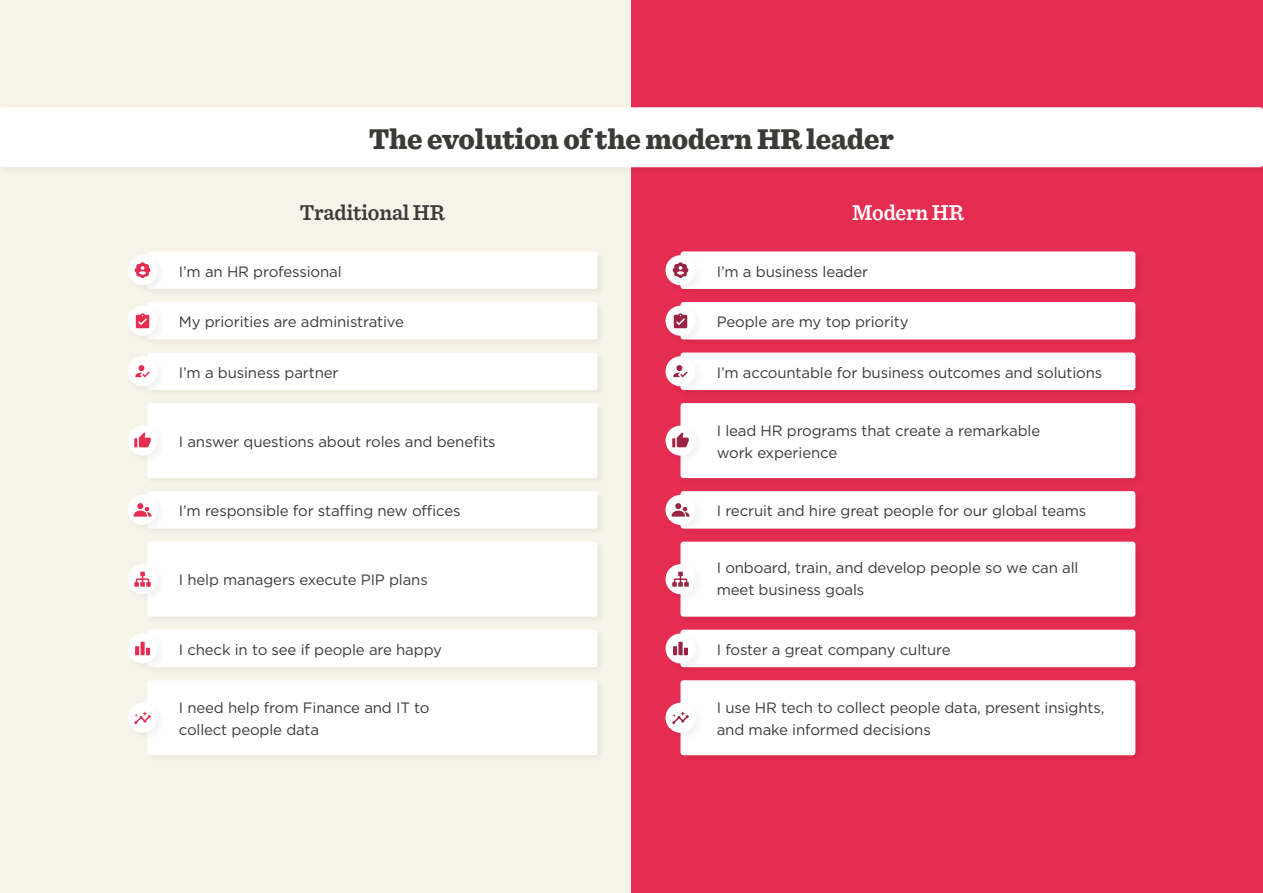
<style>
.page{position:relative;width:1263px;height:893px;background:#f6f3e8}
.page>*{position:absolute;margin:0;border:0;box-sizing:border-box;transform-origin:0 0}
.t1{font:900 30px "Sentinel";letter-spacing:-.01em;color:#3a3a37;scale:.95 1}
.t2{font:600 22.5px "Sentinel";letter-spacing:-.01em;color:#3a3a37;scale:.95 1}
.t3{font:600 22.5px "Sentinel";letter-spacing:-.01em;color:#fff;scale:.95 1}
.t4{font:15px/22.5px "Gotham HTF";letter-spacing:-.01em;color:#3a3a37}
</style>
<div class="page">
<div style="left:631px;top:0;width:632px;height:893px;background:#e52c51"></div>
<div style="left:145px;top:249px;width:461px;height:48px;background:#f2efe4"></div>
<div style="left:147px;top:251px;width:450px;height:38px;background:#fff;border-radius:3px"></div>
<div style="left:0;top:105px;width:1263px;height:71px;background:#000;opacity:.05"></div>
<div style="left:0;top:107px;width:1263px;height:60px;background:#fff;border-radius:3px"></div>
<div style="left:678px;top:249px;width:465px;height:48px;background:#e12b4f"></div>
<div style="left:680px;top:251px;width:455px;height:38px;background:#fff;border-radius:3px"></div>
<div style="left:678px;top:300px;width:465px;height:48px;background:#000;opacity:.05"></div>
<div style="left:680px;top:302px;width:455px;height:37px;background:#fff;border-radius:3px"></div>
<div style="left:678px;top:350px;width:465px;height:48px;background:#000;opacity:.05"></div>
<div style="left:680px;top:353px;width:455px;height:37px;background:#fff;border-radius:3px"></div>
<div style="left:680px;top:491px;width:455px;height:38px;background:#fff;border-radius:3px"></div>
<div style="left:678px;top:627px;width:465px;height:49px;background:#000;opacity:.05"></div>
<div style="left:680px;top:630px;width:455px;height:37px;background:#fff;border-radius:3px"></div>
<div style="left:145px;top:678px;width:461px;height:85px;background:#f2efe5"></div>
<div style="left:147px;top:680px;width:450px;height:75px;background:#fff;border-radius:3px"></div>
<div style="left:678px;top:678px;width:465px;height:85px;background:#000;opacity:.05"></div>
<div style="left:680px;top:680px;width:455px;height:75px;background:#fff;border-radius:3px"></div>
<div style="left:678px;top:539px;width:465px;height:86px;background:#000;opacity:.05"></div>
<div style="left:680px;top:542px;width:455px;height:75px;background:#fff;border-radius:3px"></div>
<div style="left:145px;top:539px;width:461px;height:86px;background:#f2efe4"></div>
<div style="left:147px;top:542px;width:450px;height:75px;background:#fff;border-radius:3px"></div>
<div style="left:678px;top:401px;width:465px;height:85px;background:#000;opacity:.05"></div>
<div style="left:680px;top:403px;width:455px;height:75px;background:#fff;border-radius:3px"></div>
<div style="left:145px;top:401px;width:461px;height:85px;background:#f2efe4"></div>
<div style="left:147px;top:403px;width:450px;height:75px;background:#fff;border-radius:3px"></div>
<div style="left:147px;top:302px;width:450px;height:37px;background:#fff;border-radius:3px"></div>
<div style="left:145px;top:350px;width:461px;height:48px;background:#000;opacity:.05"></div>
<div style="left:147px;top:353px;width:450px;height:37px;background:#fff;border-radius:3px"></div>
<div style="left:147px;top:491px;width:450px;height:38px;background:#fff;border-radius:3px"></div>
<div style="left:147px;top:630px;width:450px;height:37px;background:#fff;border-radius:3px"></div>
<div style="left:125px;top:493px;width:41px;height:41px;background:#000;opacity:.05"></div>
<div style="left:128px;top:495px;width:30px;height:30px;background:#fff;border-radius:50%"></div>
<svg style="left:134px;top:503px;width:18px;height:14px"></svg>
<div style="left:663px;top:493px;width:41px;height:41px;background:#000;opacity:.05"></div>
<div style="left:665px;top:495px;width:30px;height:30px;background:#fff;border-radius:50%"></div>
<svg style="left:671px;top:503px;width:18px;height:14px"></svg>
<div style="left:125px;top:562px;width:41px;height:41px;background:#000;opacity:.05"></div>
<div style="left:128px;top:564px;width:30px;height:30px;background:#fff;border-radius:50%"></div>
<svg style="left:134px;top:572px;width:17px;height:15px"></svg>
<div style="left:663px;top:562px;width:41px;height:41px;background:#000;opacity:.05"></div>
<div style="left:665px;top:564px;width:30px;height:30px;background:#fff;border-radius:50%"></div>
<svg style="left:672px;top:572px;width:17px;height:15px"></svg>
<div style="left:125px;top:354px;width:41px;height:41px;background:#000;opacity:.05"></div>
<div style="left:128px;top:356px;width:30px;height:30px;background:#fff;border-radius:50%"></div>
<svg style="left:135px;top:365px;width:15px;height:12px"></svg>
<div style="left:663px;top:354px;width:41px;height:41px;background:#000;opacity:.05"></div>
<div style="left:665px;top:356px;width:30px;height:30px;background:#fff;border-radius:50%"></div>
<svg style="left:673px;top:365px;width:15px;height:12px"></svg>
<div style="left:125px;top:701px;width:41px;height:41px;background:#000;opacity:.05"></div>
<div style="left:128px;top:703px;width:30px;height:30px;background:#fff;border-radius:50%"></div>
<svg style="left:134px;top:711px;width:17px;height:13px"></svg>
<div style="left:663px;top:701px;width:41px;height:41px;background:#000;opacity:.05"></div>
<div style="left:665px;top:703px;width:30px;height:30px;background:#fff;border-radius:50%"></div>
<svg style="left:672px;top:711px;width:17px;height:13px"></svg>
<div style="left:125px;top:253px;width:41px;height:41px;background:#000;opacity:.05"></div>
<div style="left:128px;top:255px;width:30px;height:30px;background:#fff;border-radius:50%"></div>
<svg style="left:135px;top:262px;width:15px;height:16px"></svg>
<div style="left:663px;top:253px;width:41px;height:41px;background:#000;opacity:.05"></div>
<div style="left:665px;top:255px;width:30px;height:30px;background:#fff;border-radius:50%"></div>
<svg style="left:673px;top:262px;width:15px;height:16px"></svg>
<div style="left:125px;top:424px;width:41px;height:41px;background:#000;opacity:.05"></div>
<div style="left:128px;top:426px;width:30px;height:30px;background:#fff;border-radius:50%"></div>
<svg style="left:134px;top:432px;width:17px;height:15px"></svg>
<div style="left:663px;top:424px;width:41px;height:41px;background:#000;opacity:.05"></div>
<div style="left:665px;top:426px;width:30px;height:30px;background:#fff;border-radius:50%"></div>
<svg style="left:672px;top:432px;width:17px;height:15px"></svg>
<div style="left:125px;top:631px;width:41px;height:42px;background:#000;opacity:.05"></div>
<div style="left:128px;top:633px;width:30px;height:30px;background:#fff;border-radius:50%"></div>
<svg style="left:135px;top:646px;width:4px;height:9px"></svg>
<svg style="left:141px;top:642px;width:4px;height:13px"></svg>
<svg style="left:146px;top:648px;width:4px;height:7px"></svg>
<div style="left:663px;top:631px;width:41px;height:42px;background:#000;opacity:.05"></div>
<div style="left:665px;top:633px;width:30px;height:30px;background:#fff;border-radius:50%"></div>
<svg style="left:673px;top:646px;width:4px;height:9px"></svg>
<div style="left:678px;top:642px;width:5px;height:13px;background:#9c2443"></div>
<svg style="left:684px;top:648px;width:4px;height:7px"></svg>
<div style="left:125px;top:304px;width:41px;height:41px;background:#000;opacity:.05"></div>
<div style="left:128px;top:306px;width:30px;height:30px;background:#fff;border-radius:50%"></div>
<svg style="left:136px;top:313px;width:13px;height:15px"></svg>
<div style="left:663px;top:304px;width:41px;height:41px;background:#000;opacity:.05"></div>
<div style="left:665px;top:306px;width:30px;height:30px;background:#fff;border-radius:50%"></div>
<svg style="left:674px;top:313px;width:13px;height:15px"></svg>
<h1 class="t1" style="left:369px;top:121px;width:553px">The evolution of the modern HR leader</h1>
<h2 class="t2" style="left:300px;top:195px;width:154px">Traditional HR</h2>
<h2 class="t3" style="left:852px;top:195px;width:119px">Modern HR</h2>
<p class="t4" style="left:179px;top:260px;width:164px">m’ I an HR professional</p>
<p class="t4" style="left:179px;top:310px;width:227px">My priorities are administrative</p>
<p class="t4" style="left:179px;top:361px;width:161px">m’ I a business partner</p>
<p class="t4" style="left:717px;top:260px;width:153px">m’ I a business leader</p>
<p class="t4" style="left:717px;top:310px;width:193px">People are my top priority</p>
<p class="t4" style="left:717px;top:361px;width:387px">m’ I accountable for business outcomes and solutions</p>
<p class="t4" style="left:179px;top:430px;width:318px">I answer questions about roles and benefits</p>
<p class="t4" style="left:717px;top:419px;width:325px">I lead HR programs that create a remarkable work experience</p>
<p class="t4" style="left:179px;top:499px;width:283px">m’ I responsible for staffing new offices</p>
<p class="t4" style="left:717px;top:499px;width:371px">I recruit and hire great people for our global teams</p>
<p class="t4" style="left:179px;top:569px;width:250px">I help managers execute PIP plans</p>
<p class="t4" style="left:717px;top:556px;width:363px">I onboard, train, and develop people so we can all meet business goals</p>
<p class="t4" style="left:179px;top:638px;width:265px">I check in to see if people are happy</p>
<p class="t4" style="left:717px;top:638px;width:235px">I foster a great company culture</p>
<p class="t4" style="left:179px;top:696px;width:252px">I need help from Finance and IT to collect people data</p>
<p class="t4" style="left:717px;top:696px;width:389px">I use HR tech to collect people data, present insights, and make informed decisions</p>
</div>
